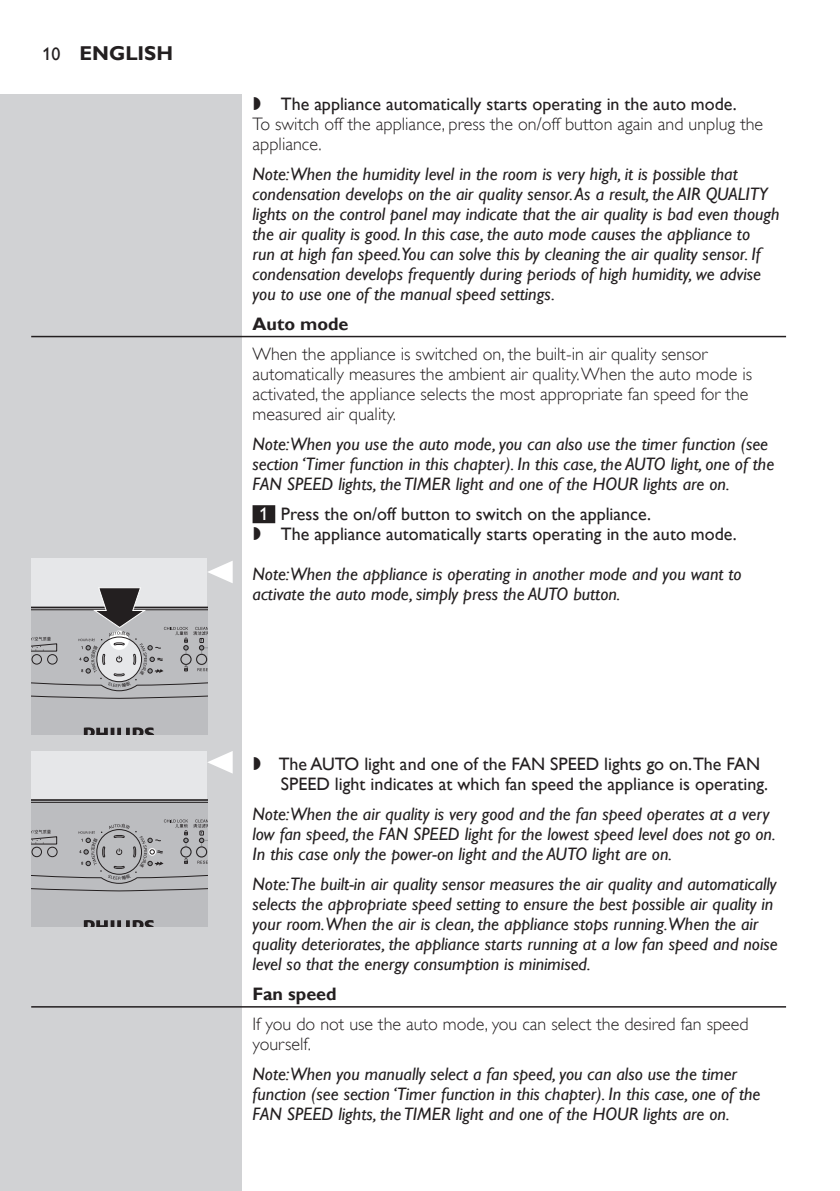
<style>
.page{position:relative;width:840px;height:1191px;background:#fff}
.page>*{position:absolute;margin:0;border:0;box-sizing:border-box;transform-origin:0 0}
.t1{font:700 20px "Gill Sans Alt One WGL";color:#231f20}
.t2{font:italic 18px/20px "Gill Sans Alt One WGL";color:#231f20}
.t3{font:18px/20px "Gill Sans Alt One WGL Light";color:#231f20}
.t4{font:18px/20px "Gill Sans Alt One WGL";color:#231f20}
.t5{font:700 18px "Gill Sans Alt One WGL";color:#231f20}
.s1{font-weight:400;font-size:18px}
.s2{color:#fff}
</style>
<div class="page">
<div style="left:0;top:95px;width:241px;height:1096px;background:#d1d2d4"></div>
<hr style="left:31px;top:336px;width:754px;height:1px;background:#231f20">
<div style="left:252px;top:505px;width:23px;height:18px;background:#231f20"></div>
<hr style="left:31px;top:1006px;width:754px;height:1px;background:#231f20">
<svg style="left:31px;top:558px;width:201px;height:176px;background:#bdbdc0"></svg>
<svg style="left:31px;top:751px;width:201px;height:175px;background:#c0c1c3"></svg>
<p class="t1" style="left:43px;top:40px;width:132px"><span class="s1">10</span> English</p>
<p class="t4" style="left:281px;top:94px;width:457px">The appliance automatically starts operating in the auto mode.</p>
<p class="t3" style="left:252px;top:114px;width:512px">To switch off the appliance, press the on/off button again and unplug the appliance.</p>
<p class="t2" style="left:252px;top:164px;width:528px">Note:When the humidity level in the room is very high, it is possible that condensation develops on the air quality sensor. As a result, the AIR QUALITY lights on the control panel may indicate that the air quality is bad even though the air quality is good. In this case, the auto mode causes the appliance to<br>run at high fan speed.You can solve this by cleaning the air quality sensor. If condensation develops frequently during periods of high humidity, we advise you to use one of the manual speed settings.</p>
<p class="t5" style="left:252px;top:312px;width:97px">Auto mode</p>
<p class="t3" style="left:252px;top:344px;width:500px">When the appliance is switched on, the built-in air quality sensor automatically measures the ambient air quality.When the auto mode is activated, the appliance selects the most appropriate fan speed for the measured air quality.</p>
<p class="t2" style="left:252px;top:434px;width:523px">Note:When you use the auto mode, you can also use the timer function (see section ‘Timer function in this chapter). In this case, the AUTO light, one of the<br>FAN SPEED lights, the TIMER light and one of the HOUR lights are on.</p>
<p class="t4" style="left:281px;top:504px;width:457px;text-indent:-22px"><span class="s2">1</span> Press the on/off button to switch on the appliance.<br>The appliance automatically starts operating in the auto mode.</p>
<p class="t2" style="left:252px;top:564px;width:490px">Note:When the appliance is operating in another mode and you want to activate the auto mode, simply press the AUTO button.</p>
<p class="t4" style="left:278px;top:754px;width:490px">The AUTO light and one of the FAN SPEED lights go on.The FAN<br>SPEED light indicates at which fan speed the appliance is operating.</p>
<p class="t2" style="left:252px;top:804px;width:524px">Note:When the air quality is very good and the fan speed operates at a very low fan speed, the FAN SPEED light for the lowest speed level does not go on.<br>In this case only the power-on light and the AUTO light are on.</p>
<p class="t2" style="left:252px;top:874px;width:526px">Note:The built-in air quality sensor measures the air quality and automatically selects the appropriate speed setting to ensure the best possible air quality in your room.When the air is clean, the appliance stops running.When the air quality deteriorates, the appliance starts running at a low fan speed and noise level so that the energy consumption is minimised.</p>
<p class="t5" style="left:252px;top:982px;width:86px">Fan speed</p>
<p class="t3" style="left:252px;top:1014px;width:497px">If you do not use the auto mode, you can select the desired fan speed yourself.</p>
<p class="t2" style="left:252px;top:1064px;width:509px">Note:When you manually select a fan speed, you can also use the timer function (see section ‘Timer function in this chapter). In this case, one of the<br>FAN SPEED lights, the TIMER light and one of the HOUR lights are on.</p>
</div>
